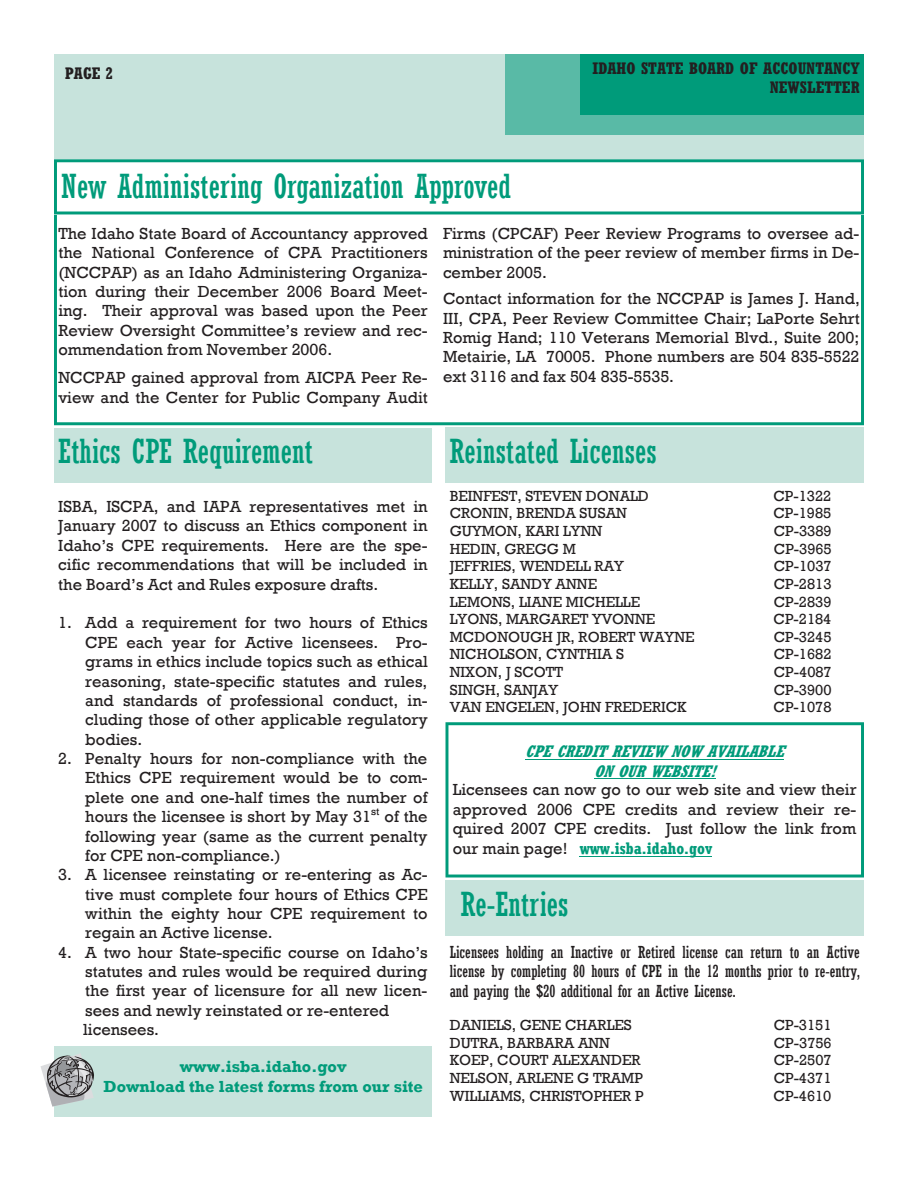
<style>
.page{position:relative;width:918px;height:1188px;background:#fff}
.page>*{position:absolute;margin:0;border:0;box-sizing:border-box;transform-origin:0 0}
.t1{font:33px "Rockwell Condensed";color:#009b7a}
.t2{font:16.5px/19.4px "Rockwell";color:#231f20;text-align:justify}
.t3{font:16.5px/19.4px "Rockwell Condensed";color:#231f20;text-align:justify}
.t4{font:700 16.5px/19.4px "Rockwell";color:#009b7a;text-align:center}
.t5{font:700 16.5px/19.4px "Rockwell Condensed";color:#231f20;text-align:right}
.t6{font:italic 700 16.5px/19.4px "Rockwell Condensed";color:#009b7a;text-align:center}
.t7{font:700 16.5px "Rockwell Condensed";color:#009b7a}
.t8{font:15px "Rockwell";color:#231f20}
.s1{font-family:"Rockwell";font-weight:400;color:#231f20}
</style>
<div class="page">
<div style="left:54px;top:54px;width:810px;height:106px;background:#c7e3dc"></div>
<div style="left:506px;top:54px;width:358px;height:81px;background:#59baa6"></div>
<div style="left:580px;top:54px;width:284px;height:61px;background:#009b7a"></div>
<div style="left:54px;top:1046px;width:378px;height:71px;background:#c7e3dc"></div>
<svg style="left:54px;top:214px;width:810px;height:211px"></svg>
<svg style="left:54px;top:159px;width:810px;height:55px"></svg>
<svg style="left:40px;top:1054px;width:54px;height:53px"></svg>
<div style="left:54px;top:428px;width:378px;height:55px;background:#c7e3dc"></div>
<div style="left:446px;top:428px;width:418px;height:55px;background:#c7e3dc"></div>
<div style="left:446px;top:881px;width:418px;height:55px;background:#c7e3dc"></div>
<svg style="left:446px;top:722px;width:418px;height:156px"></svg>
<hr style="left:525px;top:759px;width:259px;height:1px;background:#009b7a">
<hr style="left:594px;top:778px;width:121px;height:1px;background:#009b7a">
<hr style="left:580px;top:856px;width:132px;height:1px;background:#009b7a">
<div style="left:57px;top:227px;width:379px;height:181px;background:#fff"></div>
<p class="t5" style="left:65px;top:64px;width:49px">PAGE 2</p>
<p class="t5" style="left:593px;top:58px;width:269px">IDAHO STATE BOARD OF ACCOUNTANCY<br>NEWSLETTER</p>
<h1 class="t1" style="left:61px;top:167px;width:451px">New Administering Organization Approved</h1>
<p class="t2" style="left:58px;top:224px;width:371px">The Idaho State Board of Accountancy approved the National Conference of CPA Practitioners (NCCPAP) as an Idaho Administering Organiza&shy;tion during their December 2006 Board Meet&shy;ing. Their approval was based upon the Peer Review Oversight Committee’s review and rec&shy;ommendation from November 2006.</p>
<p class="t2" style="left:58px;top:368px;width:371px">NCCPAP gained approval from AICPA Peer Re&shy;view and the Center for Public Company Audit</p>
<p class="t2" style="left:262px;top:243px;width:167px">OF CPA PRACTITIO-</p>
<p class="t2" style="left:58px;top:263px;width:135px">NERS (NCCPAP)</p>
<p class="t2" style="left:58px;top:263px;width:371px;text-indent:154px">s an Idaho Administering Organization during their December 2006 Board Meeting. Their approval was based upon the P er Review Oversight Committee’s review and recommendation from November 2006.</p>
<p class="t2" style="left:443px;top:224px;width:418px">Firms (CPCAF) Peer Review Programs to oversee ad&shy;ministration of the peer review of member firms in De&shy;cember 2005.</p>
<p class="t2" style="left:443px;top:289px;width:418px">Contact information for the NCCPAP is James J. Hand, III, CPA, Peer Review Committee Chair; LaPorte Sehrt Romig Hand; 110 Veterans Memorial Blvd., Suite 200; Metairie, LA 70005. Phone numbers are 504 835-5522 ext 3116 and fax 504 835-5535.</p>
<h1 class="t1" style="left:58px;top:432px;width:256px">Ethics CPE Requirement</h1>
<h1 class="t1" style="left:450px;top:432px;width:209px">Reinstated Licenses</h1>
<p class="t2" style="left:58px;top:497px;width:371px">ISBA, ISCPA, and IAPA representatives met in January 2007 to discuss an Ethics component in Idaho’s CPE requirements. Here are the spe&shy;cific recommendations that will be included in the Board’s Act and Rules exposure drafts.</p>
<p class="t2" style="left:85px;top:613px;width:344px;text-indent:-27px">1. Add a requirement for two hours of Ethics CPE each year for Active licensees. Pro&shy;grams in ethics include topics such as ethical reasoning, state-specific statutes and rules, and standards of professional conduct, in&shy;cluding those of other applicable regulatory bodies.</p>
<p class="t2" style="left:85px;top:749px;width:344px;text-indent:-27px">2. Penalty hours for non-compliance with the Ethics CPE requirement would be to com&shy;plete one and one-half times the number of hours the licensee is short by May 31<sup>st</sup> of the following year (same as the current penalty for CPE non-compliance.)</p>
<p class="t2" style="left:85px;top:865px;width:344px;text-indent:-27px">3. A licensee reinstating or re-entering as Ac&shy;tive must complete four hours of Ethics CPE within the eighty hour CPE requirement to regain an Active license.</p>
<p class="t2" style="left:83px;top:943px;width:346px;text-align:left;text-indent:-25px">4. A two hour State-specific course on Idaho’s statutes and rules would be required during the first year of licensure for all new licen&shy;sees and newly reinstated or re-entered licensees.</p>
<p class="t4" style="left:104px;top:1057px;width:321px">www.isba.idaho.gov<br>Download the latest forms from our site</p>
<p class="t8" style="left:450px;top:487px;width:201px">BEINFEST, STEVEN DONALD</p>
<p class="t8" style="left:774px;top:487px;width:59px">CP-1322</p>
<p class="t8" style="left:450px;top:505px;width:179px">CRONIN, BRENDA SUSAN</p>
<p class="t8" style="left:773px;top:505px;width:59px">CP-1985</p>
<p class="t8" style="left:450px;top:522px;width:154px">GUYMON, KARI LYNN</p>
<p class="t8" style="left:774px;top:522px;width:59px">CP-3389</p>
<p class="t8" style="left:450px;top:540px;width:128px">HEDIN, GREGG M</p>
<p class="t8" style="left:774px;top:540px;width:59px">CP-3965</p>
<p class="t8" style="left:450px;top:558px;width:176px">JEFFRIES, WENDELL RAY</p>
<p class="t8" style="left:774px;top:558px;width:59px">CP-1037</p>
<p class="t8" style="left:450px;top:575px;width:149px">KELLY, SANDY ANNE</p>
<p class="t8" style="left:774px;top:575px;width:59px">CP-2813</p>
<p class="t8" style="left:450px;top:593px;width:192px">LEMONS, LIANE MICHELLE</p>
<p class="t8" style="left:774px;top:593px;width:59px">CP-2839</p>
<p class="t8" style="left:450px;top:611px;width:207px">LYONS, MARGARET YVONNE</p>
<p class="t8" style="left:774px;top:611px;width:59px">CP-2184</p>
<p class="t8" style="left:450px;top:628px;width:246px">MCDONOUGH JR, ROBERT WAYNE</p>
<p class="t8" style="left:774px;top:628px;width:59px">CP-3245</p>
<p class="t8" style="left:450px;top:646px;width:176px">NICHOLSON, CYNTHIA S</p>
<p class="t8" style="left:774px;top:646px;width:59px">CP-1682</p>
<p class="t8" style="left:450px;top:663px;width:115px">NIXON, J SCOTT</p>
<p class="t8" style="left:774px;top:663px;width:59px">CP-4087</p>
<p class="t8" style="left:450px;top:681px;width:110px">SINGH, SANJAY</p>
<p class="t8" style="left:774px;top:681px;width:59px">CP-3900</p>
<p class="t8" style="left:450px;top:699px;width:238px">VAN ENGELEN, JOHN FREDERICK</p>
<p class="t8" style="left:774px;top:699px;width:59px">CP-1078</p>
<p class="t6" style="left:525px;top:742px;width:267px">CPECREDITREVIEW NOW AVAILABLE<br>ONOURWEBSITE!</p>
<p class="t2" style="left:453px;top:780px;width:405px">Licensees can now go to our web site and view their approved 2006 CPE credits and review their re&shy;quired 2007 CPE credits. Just follow the link from</p>
<p class="t7" style="left:453px;top:839px;width:261px"><span class="s1">our main page!</span> www.isba.idaho.gov</p>
<h1 class="t1" style="left:461px;top:885px;width:109px">Re-Entries</h1>
<p class="t3" style="left:450px;top:943px;width:412px">Licensees holding an Inactive or Retired license can return to an Active license by completing 80 hours of CPE in the 12 months prior to re-entry, and paying the $20 additional for an Active License.</p>
<p class="t8" style="left:450px;top:1016px;width:184px">DANIELS, GENE CHARLES</p>
<p class="t8" style="left:774px;top:1016px;width:59px">CP-3151</p>
<p class="t8" style="left:450px;top:1034px;width:162px">DUTRA, BARBARA ANN</p>
<p class="t8" style="left:774px;top:1034px;width:59px">CP-3756</p>
<p class="t8" style="left:450px;top:1052px;width:192px">KOEP, COURT ALEXANDER</p>
<p class="t8" style="left:774px;top:1052px;width:59px">CP-2507</p>
<p class="t8" style="left:450px;top:1069px;width:195px">NELSON, ARLENE G TRAMP</p>
<p class="t8" style="left:774px;top:1069px;width:59px">CP-4371</p>
<p class="t8" style="left:450px;top:1087px;width:195px">WILLIAMS, CHRISTOPHER P</p>
<p class="t8" style="left:774px;top:1087px;width:59px">CP-4610</p>
</div>
